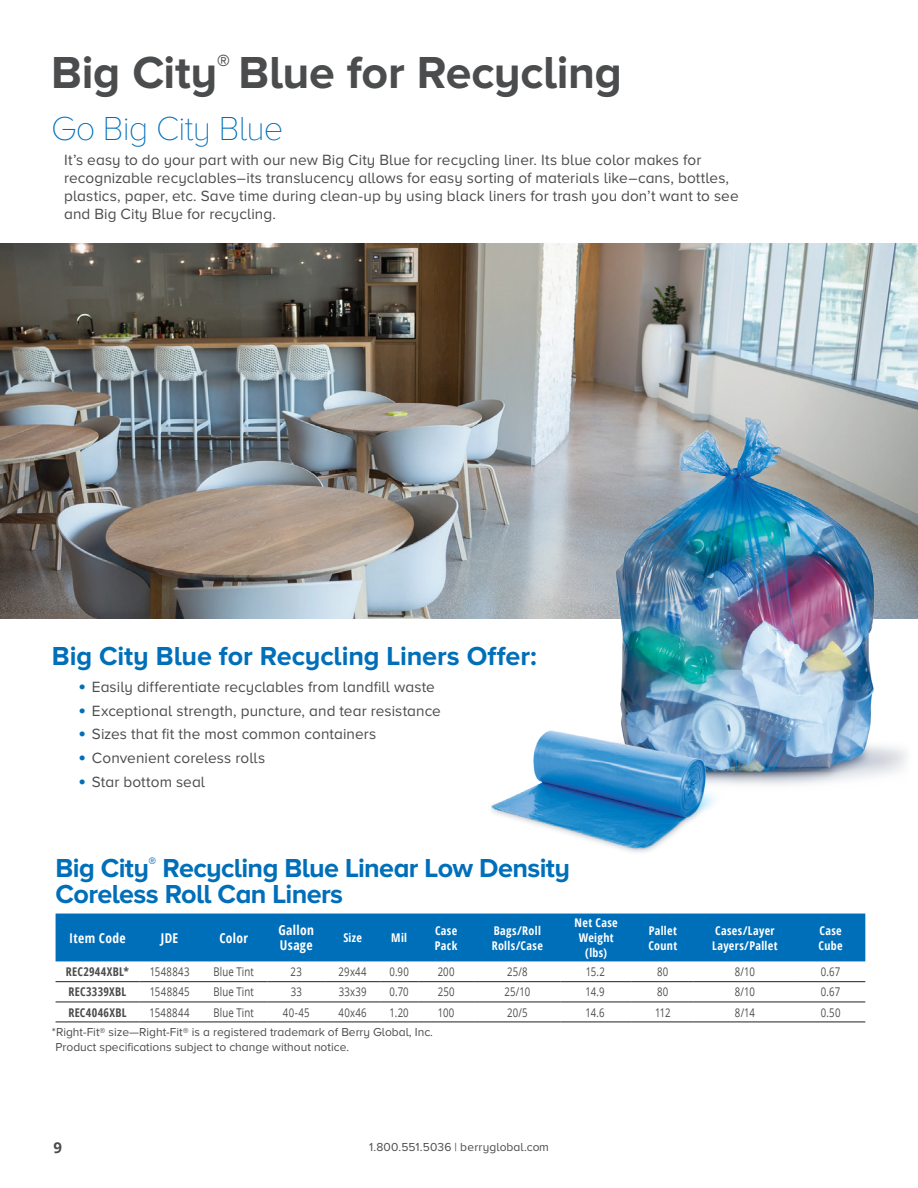
<style>
.page{position:relative;width:918px;height:1188px;background:#fff}
.page>*{position:absolute;margin:0;border:0;box-sizing:border-box;transform-origin:0 0}
.Title_Head{font:700 46.5px "Proxima Nova A";letter-spacing:-.005em;color:#4b4c4d}
.Subhead{font:100 34.5px "Proxima Nova A";letter-spacing:-.02em;color:#006fba}
.Small_Bold_Subhead{font:700 27px/25.5px "Proxima Nova A";letter-spacing:-.02em;color:#006fba}
.Main_Text{font:15.3px/18px "Proxima Nova A";letter-spacing:.005em;color:#4b4c4d}
.t1{font:700 15px "Open Sans";color:#4b4c4d}
.Table_Header{font:700 condensed 13.5px/15px "Open Sans";letter-spacing:.025em;color:#fff}
.Footnote{font:12px "Proxima Nova A";color:#4b4c4d}
.Table_Text_Cntr{font:12px "Open Sans";letter-spacing:.02em;color:#4b4c4d;scale:.8 1}
.Table_Header-2{font:700 condensed 12px/15px "Open Sans";letter-spacing:.03em;color:#fff}
.Table_Text_Bold_Cntr{font:700 condensed 12px "Open Sans";letter-spacing:.025em;color:#4b4c4d}
.Table_Text_Cntr-2{font:12px "Open Sans";letter-spacing:.04em;color:#4b4c4d;scale:.8 1}
.s1{font-weight:700;font-size:21px;color:#006fba}
</style>
<div class="page">
<div style="left:56px;top:914px;width:809px;height:47px;background:#006fba"></div>
<hr style="left:56px;top:1022px;width:83px;height:1px;background:#231f20">
<hr style="left:139px;top:1022px;width:61px;height:1px;background:#231f20">
<hr style="left:200px;top:1022px;width:67px;height:1px;background:#231f20">
<hr style="left:267px;top:1022px;width:58px;height:1px;background:#231f20">
<hr style="left:325px;top:1022px;width:55px;height:1px;background:#231f20">
<hr style="left:380px;top:1022px;width:38px;height:1px;background:#231f20">
<hr style="left:418px;top:1022px;width:56px;height:1px;background:#231f20">
<hr style="left:474px;top:1022px;width:87px;height:1px;background:#231f20">
<hr style="left:561px;top:1022px;width:71px;height:1px;background:#231f20">
<hr style="left:632px;top:1022px;width:62px;height:1px;background:#231f20">
<hr style="left:694px;top:1022px;width:102px;height:1px;background:#231f20">
<hr style="left:796px;top:1022px;width:69px;height:1px;background:#231f20">
<hr style="left:56px;top:981px;width:83px;height:1px;background:#231f20">
<hr style="left:139px;top:981px;width:61px;height:1px;background:#231f20">
<hr style="left:200px;top:981px;width:67px;height:1px;background:#231f20">
<hr style="left:267px;top:981px;width:58px;height:1px;background:#231f20">
<hr style="left:325px;top:981px;width:55px;height:1px;background:#231f20">
<hr style="left:380px;top:981px;width:38px;height:1px;background:#231f20">
<hr style="left:418px;top:981px;width:56px;height:1px;background:#231f20">
<hr style="left:474px;top:981px;width:87px;height:1px;background:#231f20">
<hr style="left:561px;top:981px;width:71px;height:1px;background:#231f20">
<hr style="left:632px;top:981px;width:62px;height:1px;background:#231f20">
<hr style="left:694px;top:981px;width:102px;height:1px;background:#231f20">
<hr style="left:796px;top:981px;width:69px;height:1px;background:#231f20">
<hr style="left:56px;top:1002px;width:83px;height:1px;background:#231f20">
<hr style="left:139px;top:1002px;width:61px;height:1px;background:#231f20">
<hr style="left:200px;top:1002px;width:67px;height:1px;background:#231f20">
<hr style="left:267px;top:1002px;width:58px;height:1px;background:#231f20">
<hr style="left:325px;top:1002px;width:55px;height:1px;background:#231f20">
<hr style="left:380px;top:1002px;width:38px;height:1px;background:#231f20">
<hr style="left:418px;top:1002px;width:56px;height:1px;background:#231f20">
<hr style="left:474px;top:1002px;width:87px;height:1px;background:#231f20">
<hr style="left:561px;top:1002px;width:71px;height:1px;background:#231f20">
<hr style="left:632px;top:1002px;width:62px;height:1px;background:#231f20">
<hr style="left:694px;top:1002px;width:102px;height:1px;background:#231f20">
<hr style="left:796px;top:1002px;width:69px;height:1px;background:#231f20">
<img style="left:0;top:244px;width:918px;height:374px">
<img style="left:541px;top:397px;width:377px;height:388px">
<img style="left:491px;top:678px;width:277px;height:175px">
<p class="Title_Head" style="left:51px;top:46px;width:572px">Big City<sup>®</sup> Blue for Recycling</p>
<p class="Subhead" style="left:51px;top:110px;width:234px">Go Big City Blue</p>
<p class="Main_Text" style="left:64px;top:151px;width:676px">It’s easy to do your part with our new Big City Blue for recycling liner. Its blue color makes for recognizable recyclables–its translucency allows for easy sorting of materials like–cans, bottles, plastics, paper, etc. Save time during clean-up by using black liners for trash you don’t want to see and Big City Blue for recycling.</p>
<p class="Small_Bold_Subhead" style="left:52px;top:642px;width:486px">Big City Blue for Recycling Liners Offer:</p>
<p class="Main_Text" style="left:78px;top:678px;width:358px"><span class="s1">•</span> Easily differentiate recyclables from landfill waste</p>
<p class="Main_Text" style="left:78px;top:702px;width:364px"><span class="s1">•</span> Exceptional strength, puncture, and tear resistance</p>
<p class="Main_Text" style="left:78px;top:725px;width:299px"><span class="s1">•</span> Sizes that fit the most common containers</p>
<p class="Main_Text" style="left:78px;top:749px;width:189px"><span class="s1">•</span> Convenient coreless rolls</p>
<p class="Main_Text" style="left:78px;top:772px;width:128px"><span class="s1">•</span> Star bottom seal</p>
<p class="Small_Bold_Subhead" style="left:56px;top:855px;width:516px">Big City<sup>®</sup> Recycling Blue Linear Low Density<br>Coreless Roll Can Liners</p>
<p class="Table_Header" style="left:69px;top:930px;width:58px">Item Code</p>
<p class="Table_Header" style="left:161px;top:930px;width:19px">JDE</p>
<p class="Table_Header" style="left:219px;top:930px;width:30px">Color</p>
<p class="Table_Header" style="left:279px;top:922px;width:37px">Gallon<br>Usage</p>
<p class="Table_Header-2" style="left:343px;top:930px;width:20px">Size</p>
<p class="Table_Header-2" style="left:391px;top:930px;width:17px">Mil</p>
<p class="Table_Header-2" style="left:435px;top:922px;width:24px">Case<br>Pack</p>
<p class="Table_Header-2" style="left:492px;top:922px;width:53px">Bags/Roll<br>Rolls/Case</p>
<p class="Table_Header-2" style="left:575px;top:915px;width:45px">Net Case</p>
<p class="Table_Header-2" style="left:579px;top:930px;width:36px;text-align:center">Weight (lbs)</p>
<p class="Table_Header-2" style="left:648px;top:922px;width:30px">Pallet<br>Count</p>
<p class="Table_Header-2" style="left:715px;top:922px;width:61px">Cases/Layer</p>
<p class="Table_Header-2" style="left:712px;top:937px;width:67px">Layers/Pallet</p>
<p class="Table_Header-2" style="left:819px;top:922px;width:26px">Case<br>Cube</p>
<p class="Table_Text_Bold_Cntr" style="left:66px;top:963px;width:64px">REC2944XBL*</p>
<p class="Table_Text_Cntr" style="left:150px;top:963px;width:51px">1548843</p>
<p class="Table_Text_Cntr" style="left:213px;top:963px;width:52px">Blue Tint</p>
<p class="Table_Text_Cntr" style="left:291px;top:963px;width:16px">23</p>
<p class="Table_Text_Cntr" style="left:339px;top:963px;width:37px">29x44</p>
<p class="Table_Text_Cntr" style="left:389px;top:963px;width:26px">0.90</p>
<p class="Table_Text_Cntr" style="left:438px;top:963px;width:23px">200</p>
<p class="Table_Text_Cntr" style="left:507px;top:963px;width:27px">25/8</p>
<p class="Table_Text_Cntr" style="left:586px;top:963px;width:25px">15.2</p>
<p class="Table_Text_Cntr" style="left:657px;top:963px;width:16px">80</p>
<p class="Table_Text_Cntr" style="left:735px;top:963px;width:27px">8/10</p>
<p class="Table_Text_Cntr" style="left:821px;top:963px;width:26px">0.67</p>
<p class="Table_Text_Bold_Cntr" style="left:69px;top:984px;width:59px">REC3339XBL</p>
<p class="Table_Text_Cntr" style="left:150px;top:984px;width:51px">1548845</p>
<p class="Table_Text_Cntr" style="left:213px;top:984px;width:52px">Blue Tint</p>
<p class="Table_Text_Cntr" style="left:291px;top:984px;width:15px">33</p>
<p class="Table_Text_Cntr" style="left:339px;top:984px;width:36px">33x39</p>
<p class="Table_Text_Cntr" style="left:390px;top:984px;width:25px">0.70</p>
<p class="Table_Text_Cntr" style="left:438px;top:984px;width:23px">250</p>
<p class="Table_Text_Cntr" style="left:505px;top:984px;width:34px">25/10</p>
<p class="Table_Text_Cntr" style="left:586px;top:984px;width:25px">14.9</p>
<p class="Table_Text_Cntr" style="left:657px;top:984px;width:16px">80</p>
<p class="Table_Text_Cntr" style="left:735px;top:984px;width:27px">8/10</p>
<p class="Table_Text_Cntr" style="left:821px;top:984px;width:26px">0.67</p>
<p class="Table_Text_Bold_Cntr" style="left:68px;top:1004px;width:60px">REC4046XBL</p>
<p class="Table_Text_Cntr-2" style="left:150px;top:1004px;width:52px">1548844</p>
<p class="Table_Text_Cntr" style="left:213px;top:1004px;width:52px">Blue Tint</p>
<p class="Table_Text_Cntr" style="left:283px;top:1004px;width:35px">40-45</p>
<p class="Table_Text_Cntr" style="left:339px;top:1004px;width:37px">40x46</p>
<p class="Table_Text_Cntr" style="left:390px;top:1004px;width:25px">1.20</p>
<p class="Table_Text_Cntr" style="left:438px;top:1004px;width:22px">100</p>
<p class="Table_Text_Cntr" style="left:507px;top:1004px;width:27px">20/5</p>
<p class="Table_Text_Cntr" style="left:586px;top:1004px;width:25px">14.6</p>
<p class="Table_Text_Cntr" style="left:655px;top:1004px;width:21px">112</p>
<p class="Table_Text_Cntr" style="left:735px;top:1004px;width:26px">8/14</p>
<p class="Table_Text_Cntr" style="left:821px;top:1004px;width:26px">0.50</p>
<p class="Footnote" style="left:52px;top:1026px;width:383px">*Right-Fit® size—Right-Fit® is a registered trademark of Berry Global, Inc.</p>
<p class="Footnote" style="left:56px;top:1040px;width:295px">Product specifications subject to change without notice.</p>
<p class="t1" style="left:54px;top:1137px;width:10px">9</p>
<p class="Footnote" style="left:369px;top:1140px;width:181px">1.800.551.5036 | berryglobal.com</p>
</div>
